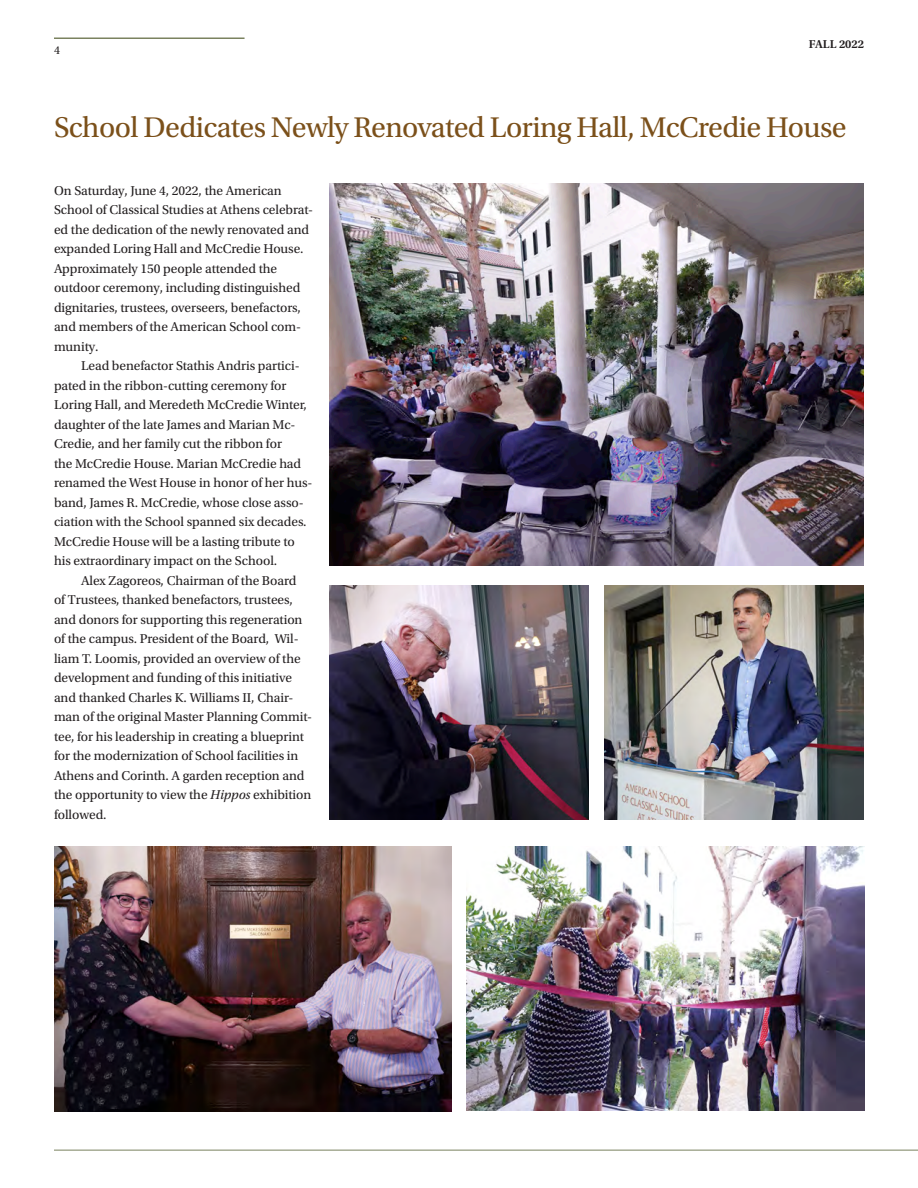
<style>
.page{position:relative;width:918px;height:1188px;background:#fff}
.page>*{position:absolute;margin:0;border:0;box-sizing:border-box;transform-origin:0 0}
.Standard_Headline{font:30px "Utopia Std";letter-spacing:-.02em;color:#7b501a}
.Body_Std{font:13.5px/19.5px "Utopia Std";letter-spacing:-.005em;color:#231f20}
.Body_first{font:13.5px/19.5px "Utopia Std";letter-spacing:-.005em;color:#231f20}
.t1{font:600 12px "Utopia Std";color:#231f20}
.t2{font:12px "Utopia Std";color:#231f20}
.s1{font-style:italic}
</style>
<div class="page">
<img style="left:329px;top:585px;width:260px;height:235px">
<img style="left:329px;top:184px;width:535px;height:382px">
<img style="left:54px;top:846px;width:397px;height:266px">
<img style="left:605px;top:585px;width:259px;height:235px">
<img style="left:467px;top:846px;width:397px;height:265px">
<hr style="left:54px;top:38px;width:191px;height:1px;background:#7a825f">
<hr style="left:54px;top:1150px;width:864px;height:1px;background:#7a825f">
<p class="t2" style="left:54px;top:44px;width:7px">4</p>
<p class="t1" style="left:809px;top:37px;width:57px">FALL 2022</p>
<p class="Standard_Headline" style="left:54px;top:111px;width:794px">School Dedicates Newly Renovated Loring Hall, McCredie House</p>
<p class="Body_first" style="left:54px;top:181px;width:261px">On Saturday, June 4, 2022, the American School of Classical Studies at Athens celebrat&shy;ed the dedication of the newly renovated and expanded Loring Hall and McCredie House.<br>Approximately 150 people attended the outdoor ceremony, including distinguished dignitaries, trustees, overseers, benefactors, and members of the American School com&shy;munity.</p>
<p class="Body_Std" style="left:54px;top:357px;width:260px;text-indent:27px">Lead benefactor Stathis Andris partici&shy;pated in the ribbon-cutting ceremony for Loring Hall, and Meredeth McCredie Winter, daughter of the late James and Marian Mc-Credie, and her family cut the ribbon for<br>the McCredie House. Marian McCredie had renamed the West House in honor of her hus&shy;band, James R. McCredie, whose close asso&shy;ciation with the School spanned six decades.<br>McCredie House will be a lasting tribute to his extraordinary impact on the School.</p>
<p class="Body_Std" style="left:54px;top:571px;width:260px;text-indent:27px">Alex Zagoreos, Chairman of the Board<br>of Trustees, thanked benefactors, trustees, and donors for supporting this regeneration of the campus. President of the Board, Wil&shy;liam T. Loomis, provided an overview of the development and funding of this initiative and thanked Charles K. Williams II, Chair&shy;man of the original Master Planning Commit&shy;tee, for his leadership in creating a blueprint for the modernization of School facilities in Athens and Corinth. A garden reception and the opportunity to view the <span class="s1">Hippos</span> exhibition followed.</p>
</div>
